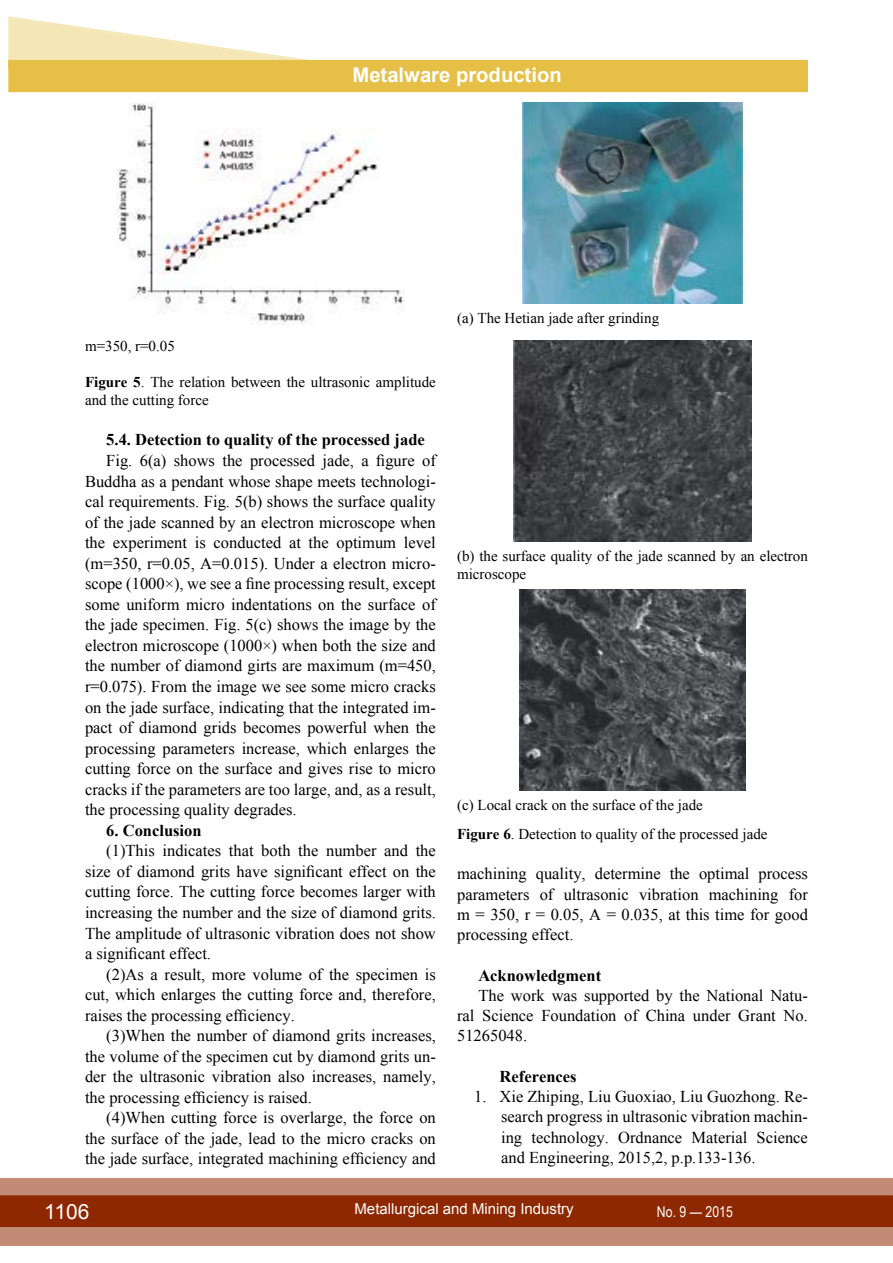
<style>
.page{position:relative;width:893px;height:1263px;background:#fff}
.page>*{position:absolute;margin:0;border:0;box-sizing:border-box;transform-origin:0 0}
.t1{font:21px "Arial";color:#fff}
.t2{font:700 20.25px "Arial";color:#fff}
.t3{font:16.5px/20.5px "Times New Roman";color:#000;text-align:justify}
.t4{font:700 16.5px "Times New Roman";color:#000}
.t5{font:15px/18px "Times New Roman";color:#000}
.t6{font:15px "Arial";color:#fff}
.t7{font:15px "Arial Narrow";color:#fff}
.s1{font-weight:700}
</style>
<div class="page">
<div style="left:0;top:1178px;width:893px;height:68px;background:#c28b76"></div>
<div style="left:0;top:1195px;width:893px;height:32px;background:#8e2800;border:2px solid #8e2800"></div>
<svg style="left:8px;top:16px;width:800px;height:76px"></svg>
<img style="left:117px;top:102px;width:287px;height:222px">
<img style="left:523px;top:102px;width:219px;height:201px">
<img style="left:514px;top:340px;width:237px;height:201px">
<img style="left:520px;top:589px;width:225px;height:201px">
<p class="t2" style="left:352px;top:61px;width:211px">Metalware production</p>
<p class="t5" style="left:85px;top:336px;width:91px">m=350, r=0.05</p>
<p class="t5" style="left:85px;top:372px;width:352px"><span class="s1">Figure 5</span>. The relation between the ultrasonic amplitude and the cutting force</p>
<p class="t4" style="left:106px;top:428px;width:320px">5.4. Detection to quality of the processed jade</p>
<p class="t3" style="left:85px;top:450px;width:352px;text-indent:21px">Fig. 6(a) shows the processed jade, a figure of Buddha as a pendant whose shape meets technologi&shy;cal requirements. Fig. 5(b) shows the surface quality of the jade scanned by an electron microscope when the experiment is conducted at the optimum level (m=350, r=0.05, A=0.015). Under a electron micro&shy;scope (1000×), we see a fine processing result, except some uniform micro indentations on the surface of the jade specimen. Fig. 5(c) shows the image by the electron microscope (1000×) when both the size and the number of diamond girts are maximum (m=450, r=0.075). From the image we see some micro cracks on the jade surface, indicating that the integrated im&shy;pact of diamond grids becomes powerful when the processing parameters increase, which enlarges the cutting force on the surface and gives rise to micro cracks if the parameters are too large, and, as a result, the processing quality degrades.</p>
<p class="t4" style="left:106px;top:819px;width:97px">6. Conclusion</p>
<p class="t3" style="left:85px;top:840px;width:352px;text-indent:21px">(1)This indicates that both the number and the size of diamond grits have significant effect on the cutting force. The cutting force becomes larger with increasing the number and the size of diamond grits.<br>The amplitude of ultrasonic vibration does not show a significant effect.</p>
<p class="t3" style="left:85px;top:963px;width:352px;text-indent:21px">(2)As a result, more volume of the specimen is cut, which enlarges the cutting force and, therefore, raises the processing efficiency.</p>
<p class="t3" style="left:85px;top:1025px;width:352px;text-indent:21px">(3)When the number of diamond grits increases, the volume of the specimen cut by diamond grits un&shy;der the ultrasonic vibration also increases, namely, the processing efficiency is raised.</p>
<p class="t3" style="left:85px;top:1107px;width:352px;text-indent:21px">(4)When cutting force is overlarge, the force on the surface of the jade, lead to the micro cracks on the jade surface, integrated machining efficiency and</p>
<p class="t5" style="left:457px;top:309px;width:204px">(a) The Hetian jade after grinding</p>
<p class="t5" style="left:457px;top:547px;width:352px">(b) the surface quality of the jade scanned by an electron microscope</p>
<p class="t5" style="left:457px;top:791px;width:312px;line-height:29px">(c) Local crack on the surface of the jade<br><span class="s1">Figure 6</span>. Detection to quality of the processed jade</p>
<p class="t3" style="left:457px;top:863px;width:352px">machining quality, determine the optimal process parameters of ultrasonic vibration machining for m = 350, r = 0.05, A = 0.035, at this time for good processing effect.</p>
<p class="t4" style="left:478px;top:964px;width:124px">Acknowledgment</p>
<p class="t3" style="left:457px;top:985px;width:352px;text-indent:21px">The work was supported by the National Natu&shy;ral Science Foundation of China under Grant No.<br>51265048.</p>
<p class="t4" style="left:500px;top:1065px;width:78px">References</p>
<p class="t3" style="left:501px;top:1086px;width:308px;text-indent:-27px">1. Xie Zhiping, Liu Guoxiao, Liu Guozhong. Re&shy;search progress in ultrasonic vibration machin&shy;ing technology. Ordnance Material Science and Engineering, 2015,2, p.p.133-136.</p>
<p class="t1" style="left:44px;top:1197px;width:47px">1106</p>
<p class="t6" style="left:354px;top:1199px;width:221px">Metallurgical and Mining Industry</p>
<p class="t7" style="left:657px;top:1201px;width:77px">No. 9 — 2015</p>
</div>
